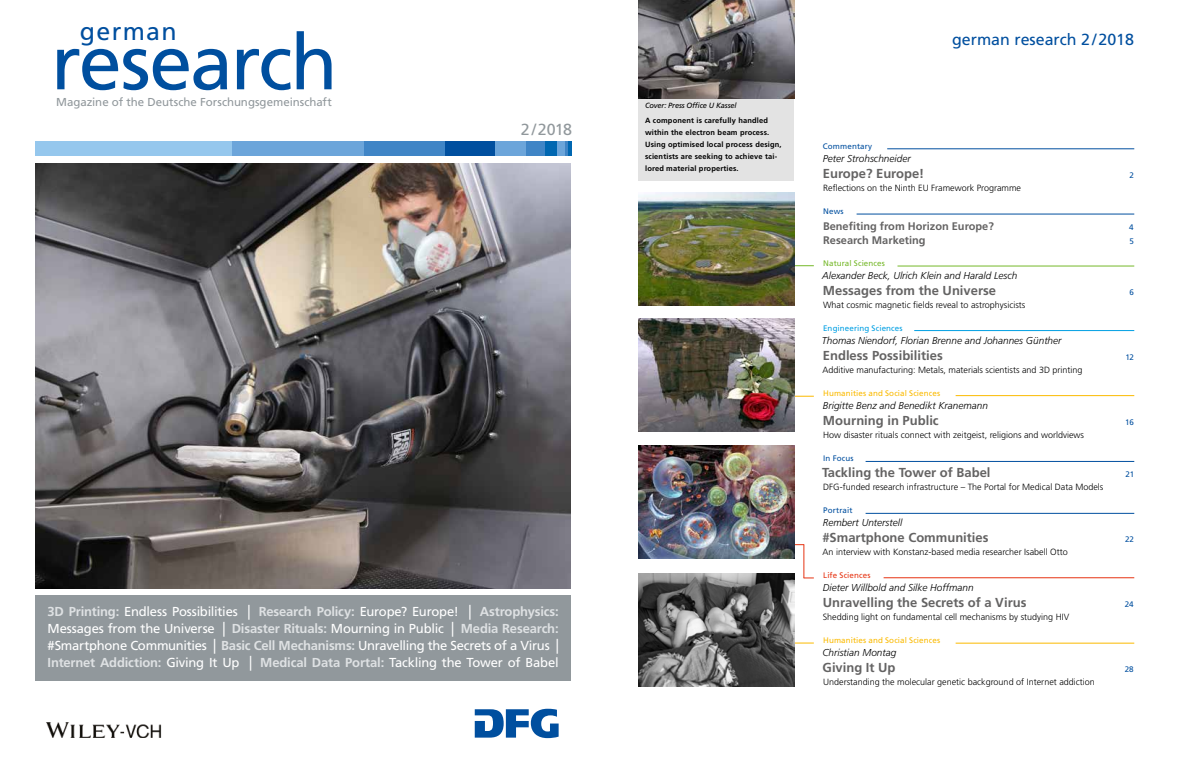
<style>
.page{position:relative;width:1191px;height:766px;background:#fff}
.page>*{position:absolute;margin:0;border:0;box-sizing:border-box;transform-origin:0 0}
.t1{font:77.4px "Frutiger LT Std";letter-spacing:-.03em;color:#004f9f}
.t2{font:25px "Frutiger LT Std";letter-spacing:.05em;color:#004f9f}
.t3{font:16px "Frutiger LT Std";color:#004f9f}
.t4{font:16px "Frutiger LT Std";color:#91989c}
.t5{font:13px/17px "Frutiger LT Std";letter-spacing:-.02em;color:#fff;text-align:justify}
.t6{font:700 13px "Frutiger LT Std";color:#646363}
.t7{font:11.5px "Frutiger LT Std";color:#91989c}
.t8{font:700 11px "Frutiger LT Std";color:#646363}
.t9{font:italic 300 10px "Frutiger LT Std";color:#000}
.t10{font:300 9px "Frutiger LT Std";color:#000}
.t11{font:8px "Frutiger LT Std";letter-spacing:.01em;color:#fbba00}
.t12{font:8px "Frutiger LT Std";letter-spacing:.01em;color:#004f9f}
.t13{font:8px "Frutiger LT Std";letter-spacing:.015em;color:#009fe3}
.t14{font:8px "Frutiger LT Std";letter-spacing:.01em;color:#76b82a}
.t15{font:8px "Frutiger LT Std";letter-spacing:.01em;color:#e63312}
.t16{font:700 7.5px/12px "Frutiger LT Std";letter-spacing:.02em;color:#000}
.t17{font:italic 7.5px "Frutiger LT Std";letter-spacing:-.02em;color:#000}
.s1{font-weight:700;color:#dee1e3}
.s2{font-weight:700;font-size:14.9px}
</style>
<div class="page">
<img style="left:35px;top:163px;width:536px;height:425px">
<div style="left:35px;top:595px;width:536px;height:85px;background:#91989c"></div>
<svg style="left:475px;top:708px;width:83px;height:30px"></svg>
<div style="left:35px;top:142px;width:536px;height:14px;background:#95c7ed"></div>
<hr style="left:568px;top:142px;width:3px;height:14px;background:#0067b1">
<div style="left:545px;top:142px;width:11px;height:14px;background:#0067b1"></div>
<div style="left:444px;top:142px;width:51px;height:14px;background:#004f9f"></div>
<svg style="left:564px;top:142px;width:4px;height:14px"></svg>
<div style="left:526px;top:142px;width:19px;height:14px;background:#4085c6"></div>
<div style="left:363px;top:142px;width:81px;height:14px;background:#4085c6"></div>
<div style="left:556px;top:142px;width:8px;height:14px;background:#6ca5da"></div>
<div style="left:495px;top:142px;width:31px;height:14px;background:#6ca5da"></div>
<div style="left:232px;top:142px;width:131px;height:14px;background:#6ca5da"></div>
<img style="left:46px;top:722px;width:116px;height:15px">
<div style="left:638px;top:88px;width:156px;height:92px;background:#e3e3e3"></div>
<img style="left:638px;top:0;width:156px;height:99px">
<hr style="left:887px;top:148px;width:247px;height:1px;background:#004f9f">
<hr style="left:856px;top:214px;width:278px;height:1px;background:#004f9f">
<hr style="left:865px;top:513px;width:269px;height:1px;background:#004f9f">
<hr style="left:955px;top:395px;width:179px;height:1px;background:#fbba00">
<hr style="left:955px;top:642px;width:179px;height:1px;background:#fbba00">
<hr style="left:778px;top:642px;width:36px;height:1px;background:#fbba00">
<hr style="left:778px;top:396px;width:36px;height:1px;background:#fbba00">
<hr style="left:778px;top:265px;width:36px;height:1px;background:#76b82a">
<hr style="left:803px;top:544px;width:1px;height:34px;background:#e63312">
<hr style="left:883px;top:577px;width:251px;height:1px;background:#e63312">
<hr style="left:865px;top:461px;width:269px;height:1px;background:#004f9f">
<hr style="left:897px;top:266px;width:237px;height:1px;background:#76b82a">
<hr style="left:914px;top:330px;width:220px;height:1px;background:#009fe3">
<img style="left:638px;top:192px;width:156px;height:113px">
<img style="left:638px;top:573px;width:156px;height:113px">
<img style="left:638px;top:318px;width:156px;height:113px">
<img style="left:638px;top:445px;width:156px;height:113px">
<h2 class="t2" style="left:80px;top:16px;width:98px">german</h2>
<h1 class="t1" style="left:51px;top:17px;width:288px">research</h1>
<p class="t7" style="left:56px;top:96px;width:277px">Magazine of the Deutsche Forschungsgemeinschaft</p>
<h3 class="t4" style="left:521px;top:120px;width:53px">2/2018</h3>
<p class="t5" style="left:47px;top:603px;width:512px"><span class="s1">3D Printing:</span> Endless Possibilities <span class="s2">|</span> <span class="s1">Research Policy:</span> Europe? Europe! <span class="s2">|</span> <span class="s1">Astrophysics:<br></span>Messages from the Universe <span class="s2">|</span> <span class="s1">Disaster Rituals:</span> Mourning in Public <span class="s2">|</span> <span class="s1">Media Research: </span>#Smartphone Communities <span class="s2">|</span> <span class="s1">Basic Cell Mechanisms:</span> Unravelling the Secrets of a Virus <span class="s2">| </span><span class="s1">Internet Addiction:</span> Giving It Up <span class="s2">|</span> <span class="s1">Medical Data Portal:</span> Tackling the Tower of Babel</p>
<p class="t17" style="left:645px;top:101px;width:93px">Cover: Press Office U Kassel</p>
<p class="t16" style="left:645px;top:115px;width:138px">A component is carefully handled within the electron beam process.<br>Using optimised local process design, scientists are seeking to achieve tai&shy;lored material properties.</p>
<h3 class="t3" style="left:952px;top:30px;width:183px">german research 2/2018</h3>
<p class="t12" style="left:823px;top:141px;width:51px">Commentary</p>
<p class="t9" style="left:823px;top:152px;width:89px">Peter Strohschneider</p>
<h3 class="t6" style="left:823px;top:166px;width:103px">Europe? Europe!</h3>
<p class="t12" style="left:1129px;top:170px;width:6px">2</p>
<p class="t10" style="left:823px;top:182px;width:199px">Reflections on the Ninth EU Framework Programme</p>
<p class="t12" style="left:823px;top:206px;width:22px">News</p>
<p class="t8" style="left:823px;top:219px;width:172px">Benefiting from Horizon Europe?</p>
<p class="t12" style="left:1129px;top:222px;width:6px">4</p>
<p class="t8" style="left:823px;top:233px;width:104px">Research Marketing</p>
<p class="t12" style="left:1129px;top:236px;width:6px">5</p>
<p class="t14" style="left:823px;top:258px;width:63px">Natural Sciences</p>
<p class="t9" style="left:822px;top:269px;width:197px">Alexander Beck, Ulrich Klein and Harald Lesch</p>
<h3 class="t6" style="left:823px;top:283px;width:175px">Messages from the Universe</h3>
<p class="t12" style="left:1129px;top:287px;width:6px">6</p>
<p class="t10" style="left:823px;top:299px;width:204px">What cosmic magnetic fields reveal to astrophysicists</p>
<p class="t13" style="left:823px;top:323px;width:81px">Engineering Sciences</p>
<p class="t9" style="left:822px;top:334px;width:241px">Thomas Niendorf, Florian Brenne and Johannes Günther</p>
<h3 class="t6" style="left:823px;top:348px;width:121px">Endless Possibilities</h3>
<p class="t12" style="left:1125px;top:352px;width:10px">12</p>
<p class="t10" style="left:822px;top:364px;width:262px">Additive manufacturing: Metals, materials scientists and 3D printing</p>
<p class="t11" style="left:823px;top:388px;width:118px">Humanities and Social Sciences</p>
<p class="t9" style="left:823px;top:399px;width:167px">Brigitte Benz and Benedikt Kranemann</p>
<h3 class="t6" style="left:823px;top:413px;width:117px">Mourning in Public</h3>
<p class="t12" style="left:1125px;top:417px;width:10px">16</p>
<p class="t10" style="left:823px;top:429px;width:262px">How disaster rituals connect with zeitgeist, religions and worldviews</p>
<p class="t12" style="left:823px;top:453px;width:32px">In Focus</p>
<h3 class="t6" style="left:822px;top:465px;width:170px">Tackling the Tower of Babel</h3>
<p class="t12" style="left:1125px;top:469px;width:10px">21</p>
<p class="t10" style="left:823px;top:481px;width:282px">DFG-funded research infrastructure – The Portal for Medical Data Models</p>
<p class="t12" style="left:823px;top:505px;width:31px">Portrait</p>
<p class="t9" style="left:823px;top:516px;width:81px">Rembert Unterstell</p>
<h3 class="t6" style="left:822px;top:530px;width:168px">#Smartphone Communities</h3>
<p class="t12" style="left:1125px;top:534px;width:10px">22</p>
<p class="t10" style="left:822px;top:546px;width:247px">An interview with Konstanz-based media researcher Isabell Otto</p>
<p class="t15" style="left:823px;top:570px;width:49px">Life Sciences</p>
<p class="t9" style="left:823px;top:581px;width:152px">Dieter Willbold and Silke Hoffmann</p>
<h3 class="t6" style="left:822px;top:595px;width:205px">Unravelling the Secrets of a Virus</h3>
<p class="t12" style="left:1124px;top:599px;width:10px">24</p>
<p class="t10" style="left:822px;top:611px;width:248px">Shedding light on fundamental cell mechanisms by studying HIV</p>
<p class="t11" style="left:823px;top:635px;width:118px">Humanities and Social Sciences</p>
<p class="t9" style="left:822px;top:646px;width:75px">Christian Montag</p>
<h3 class="t6" style="left:822px;top:660px;width:74px">Giving It Up</h3>
<p class="t12" style="left:1124px;top:664px;width:10px">28</p>
<p class="t10" style="left:823px;top:676px;width:273px">Understanding the molecular genetic background of Internet addiction</p>
</div>
